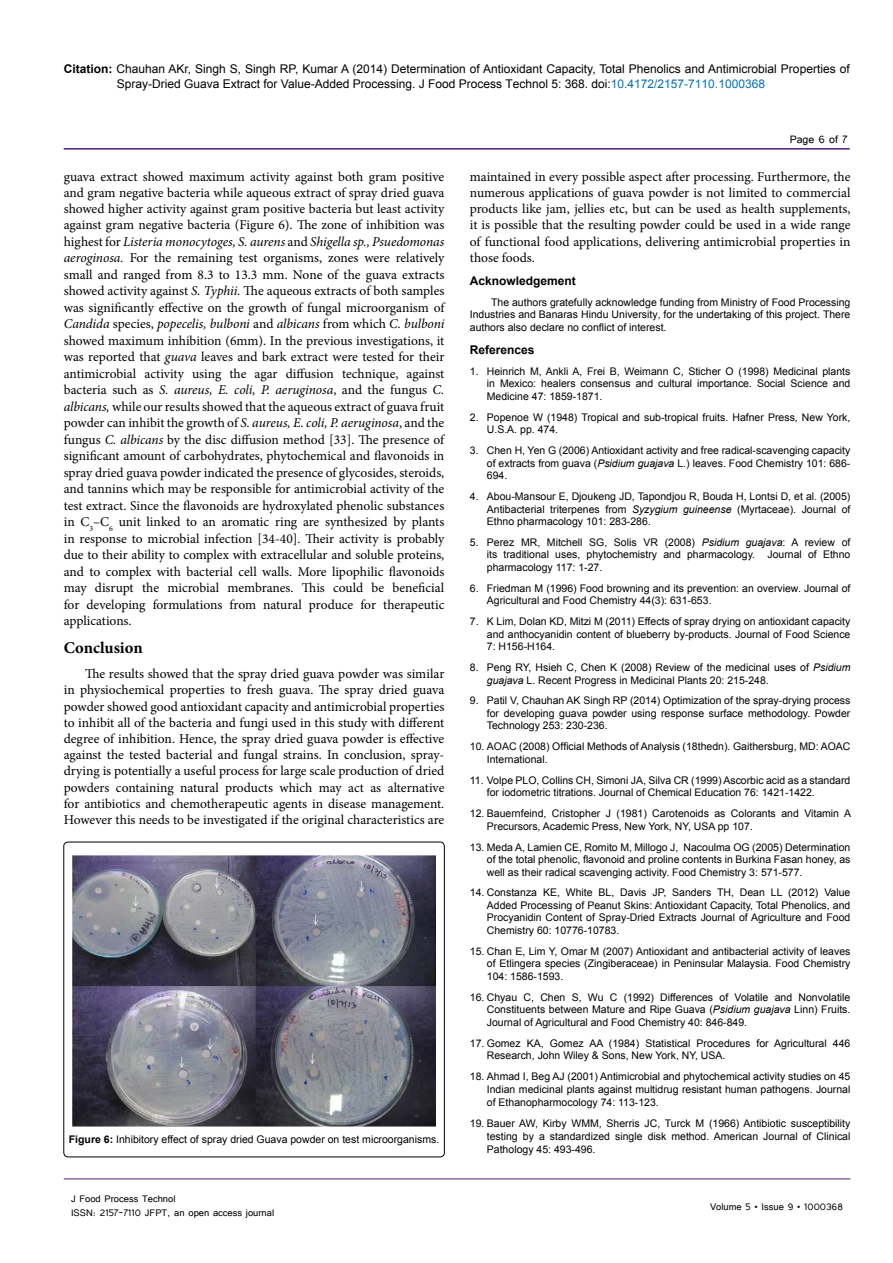
<style>
.page{position:relative;width:893px;height:1263px;background:#fff}
.page>*{position:absolute;margin:0;border:0;box-sizing:border-box;transform-origin:0 0}
.t1{font:700 16.5px "Minion Pro";color:#000}
.t2{font:13.5px/16.5px "Minion Pro";color:#000;text-align:justify}
.t3{font:13.5px "Tunga";color:#000}
.t4{font:12px/15px "Arial";color:#000}
.t5{font:12px/14.4px "Tunga";color:#000}
.t6{font:700 12px "Arial";color:#000}
.t7{font:10.5px/12.5px "Arial";color:#000;text-align:justify}
.s1{font-weight:700}
.s2{color:#0072bc}
.s3{font-style:italic}
</style>
<div class="page">
<hr style="left:64px;top:148px;width:786px;height:2px;background:#511c74">
<hr style="left:64px;top:1179px;width:786px;height:1px;background:#511c74">
<div style="left:64px;top:842px;width:380px;height:315px;border:1px solid #000;border-radius:4px"></div>
<img style="left:73px;top:856px;width:363px;height:271px">
<p class="t4" style="left:117px;top:61px;width:734px;text-indent:-53px"><span class="s1">Citation:</span> Chauhan AKr, Singh S, Singh RP, Kumar A (2014) Determination of Antioxidant Capacity, Total Phenolics and Antimicrobial Properties of<br>Spray-Dried Guava Extract for Value-Added Processing. J Food Process Technol 5: 368. doi:<span class="s2">10.4172/2157-7110.1000368</span></p>
<p class="t2" style="left:64px;top:168px;width:382px">guava extract showed maximum activity against both gram positive and gram negative bacteria while aqueous extract of spray dried guava showed higher activity against gram positive bacteria but least activity against gram negative bacteria (Figure 6). The zone of inhibition was highest for <span class="s3">Listeria monocytoges, S. aurens</span> and <span class="s3">Shigella sp., Psuedomonas aeroginosa.</span> For the remaining test organisms, zones were relatively small and ranged from 8.3 to 13.3 mm. None of the guava extracts showed activity against <span class="s3">S. Typhii.</span> The aqueous extracts of both samples was significantly effective on the growth of fungal microorganism of <span class="s3">Candida</span> species, <span class="s3">popecelis, bulboni</span> and <span class="s3">albicans</span> from which <span class="s3">C. bulboni </span>showed maximum inhibition (6mm). In the previous investigations, it was reported that <span class="s3">guava</span> leaves and bark extract were tested for their antimicrobial activity using the agar diffusion technique, against bacteria such as <span class="s3">S. aureus, E. coli, P. aeruginosa</span>, and the fungus <span class="s3">C. albicans,</span> while our results showed that the aqueous extract of guava fruit powder can inhibit the growth of <span class="s3">S. aureus, E. coli, P. aeruginosa</span>, and the fungus <span class="s3">C. albicans</span> by the disc diffusion method [33]. The presence of significant amount of carbohydrates, phytochemical and flavonoids in spray dried guava powder indicated the presence of glycosides, steroids, and tannins which may be responsible for antimicrobial activity of the test extract. Since the flavonoids are hydroxylated phenolic substances in C<sub>3</sub>–C<sub>6</sub> unit linked to an aromatic ring are synthesized by plants in response to microbial infection [34-40]. Their activity is probably due to their ability to complex with extracellular and soluble proteins, and to complex with bacterial cell walls. More lipophilic flavonoids may disrupt the microbial membranes. This could be beneficial for developing formulations from natural produce for therapeutic applications.</p>
<h1 class="t1" style="left:64px;top:636px;width:81px">Conclusion</h1>
<p class="t2" style="left:64px;top:666px;width:382px;text-indent:21px">The results showed that the spray dried guava powder was similar in physiochemical properties to fresh guava. The spray dried guava powder showed good antioxidant capacity and antimicrobial properties to inhibit all of the bacteria and fungi used in this study with different degree of inhibition. Hence, the spray dried guava powder is effective against the tested bacterial and fungal strains. In conclusion, spray&shy;drying is potentially a useful process for large scale production of dried powders containing natural products which may act as alternative for antibiotics and chemotherapeutic agents in disease management.<br>However this needs to be investigated if the original characteristics are</p>
<p class="t7" style="left:69px;top:1133px;width:372px"><span class="s1">Figure 6:</span> Inhibitory effect of spray dried Guava powder on test microorganisms.</p>
<p class="t5" style="left:71px;top:1190px;width:205px">J Food Process Technol<br>ISSN: 2157-7110 JFPT, an open access journal</p>
<p class="t3" style="left:790px;top:131px;width:59px">Page 6 of 7</p>
<p class="t2" style="left:470px;top:168px;width:382px">maintained in every possible aspect after processing. Furthermore, the numerous applications of guava powder is not limited to commercial products like jam, jellies etc, but can be used as health supplements, it is possible that the resulting powder could be used in a wide range of functional food applications, delivering antimicrobial properties in those foods.</p>
<p class="t6" style="left:470px;top:272px;width:108px">Acknowledgement</p>
<p class="t7" style="left:470px;top:296px;width:382px;text-indent:21px">The authors gratefully acknowledge funding from Ministry of Food Processing Industries and Banaras Hindu University, for the undertaking of this project. There authors also declare no conflict of interest.</p>
<p class="t6" style="left:470px;top:342px;width:66px">References</p>
<p class="t7" style="left:487px;top:365px;width:365px;text-indent:-17px">1. Heinrich M, Ankli A, Frei B, Weimann C, Sticher O (1998) Medicinal plants in Mexico: healers consensus and cultural importance. Social Science and Medicine 47: 1859-1871.</p>
<p class="t7" style="left:487px;top:411px;width:365px;text-indent:-17px">2. Popenoe W (1948) Tropical and sub-tropical fruits. Hafner Press, New York,<br>U.S.A. pp. 474.</p>
<p class="t7" style="left:487px;top:444px;width:365px;text-indent:-17px">3. Chen H, Yen G (2006) Antioxidant activity and free radical-scavenging capacity of extracts from guava (<span class="s3">Psidium guajava</span> L.) leaves. Food Chemistry 101: 686- 694.</p>
<p class="t7" style="left:487px;top:490px;width:365px;text-indent:-17px">4. Abou-Mansour E, Djoukeng JD, Tapondjou R, Bouda H, Lontsi D, et al. (2005)<br>Antibacterial triterpenes from <span class="s3">Syzygium guineense</span> (Myrtaceae). Journal of Ethno pharmacology 101: 283-286.</p>
<p class="t7" style="left:487px;top:536px;width:365px;text-indent:-17px">5. Perez MR, Mitchell SG, Solis VR (2008) <span class="s3">Psidium guajava</span>: A review of its traditional uses, phytochemistry and pharmacology. Journal of Ethno pharmacology 117: 1-27.</p>
<p class="t7" style="left:487px;top:582px;width:365px;text-indent:-17px">6. Friedman M (1996) Food browning and its prevention: an overview. Journal of<br>Agricultural and Food Chemistry 44(3): 631-653.</p>
<p class="t7" style="left:487px;top:615px;width:365px;text-indent:-17px">7. K Lim, Dolan KD, Mitzi M (2011) Effects of spray drying on antioxidant capacity and anthocyanidin content of blueberry by-products. Journal of Food Science 7: H156-H164.</p>
<p class="t7" style="left:487px;top:661px;width:365px;text-indent:-17px">8. Peng RY, Hsieh C, Chen K (2008) Review of the medicinal uses of <span class="s3">Psidium guajava</span> L. Recent Progress in Medicinal Plants 20: 215-248.</p>
<p class="t7" style="left:487px;top:695px;width:365px;text-indent:-17px">9. Patil V, Chauhan AK Singh RP (2014) Optimization of the spray-drying process for developing guava powder using response surface methodology. Powder Technology 253: 230-236.</p>
<p class="t7" style="left:487px;top:740px;width:365px;text-indent:-17px">10. AOAC (2008) Official Methods of Analysis (18thedn). Gaithersburg, MD: AOAC<br>International.</p>
<p class="t7" style="left:487px;top:774px;width:365px;text-indent:-17px">11. Volpe PLO, Collins CH, Simoni JA, Silva CR (1999) Ascorbic acid as a standard for iodometric titrations. Journal of Chemical Education 76: 1421-1422.</p>
<p class="t7" style="left:487px;top:807px;width:366px;text-indent:-17px">12. Bauernfeind, Cristopher J (1981) Carotenoids as Colorants and Vitamin A<br>Precursors, Academic Press, New York, NY, USA pp 107.</p>
<p class="t7" style="left:487px;top:841px;width:365px;text-indent:-17px">13. Meda A, Lamien CE, Romito M, Millogo J, Nacoulma OG (2005) Determination of the total phenolic, flavonoid and proline contents in Burkina Fasan honey, as well as their radical scavenging activity. Food Chemistry 3: 571-577.</p>
<p class="t7" style="left:487px;top:887px;width:365px;text-indent:-17px">14. Constanza KE, White BL, Davis JP, Sanders TH, Dean LL (2012) Value Added Processing of Peanut Skins: Antioxidant Capacity, Total Phenolics, and Procyanidin Content of Spray-Dried Extracts Journal of Agriculture and Food Chemistry 60: 10776-10783.</p>
<p class="t7" style="left:487px;top:945px;width:365px;text-indent:-17px">15. Chan E, Lim Y, Omar M (2007) Antioxidant and antibacterial activity of leaves of Etlingera species (Zingiberaceae) in Peninsular Malaysia. Food Chemistry 104: 1586-1593.</p>
<p class="t7" style="left:487px;top:991px;width:365px;text-indent:-17px">16. Chyau C, Chen S, Wu C (1992) Differences of Volatile and Nonvolatile Constituents between Mature and Ripe Guava (<span class="s3">Psidium guajava</span> Linn) Fruits.<br>Journal of Agricultural and Food Chemistry 40: 846-849.</p>
<p class="t7" style="left:487px;top:1037px;width:365px;text-indent:-17px">17. Gomez KA, Gomez AA (1984) Statistical Procedures for Agricultural 446<br>Research, John Wiley &amp; Sons, New York, NY, USA.</p>
<p class="t7" style="left:487px;top:1070px;width:365px;line-height:12.9px;text-indent:-17px">18. Ahmad I, Beg AJ (2001) Antimicrobial and phytochemical activity studies on 45<br>Indian medicinal plants against multidrug resistant human pathogens. Journal of Ethanopharmocology 74: 113-123.</p>
<p class="t7" style="left:487px;top:1117px;width:365px;line-height:13px;text-indent:-17px">19. Bauer AW, Kirby WMM, Sherris JC, Turck M (1966) Antibiotic susceptibility testing by a standardized single disk method. American Journal of Clinical Pathology 45: 493-496.</p>
<p class="t5" style="left:710px;top:1199px;width:134px">Volume 5 • Issue 9 • 1000368</p>
</div>
